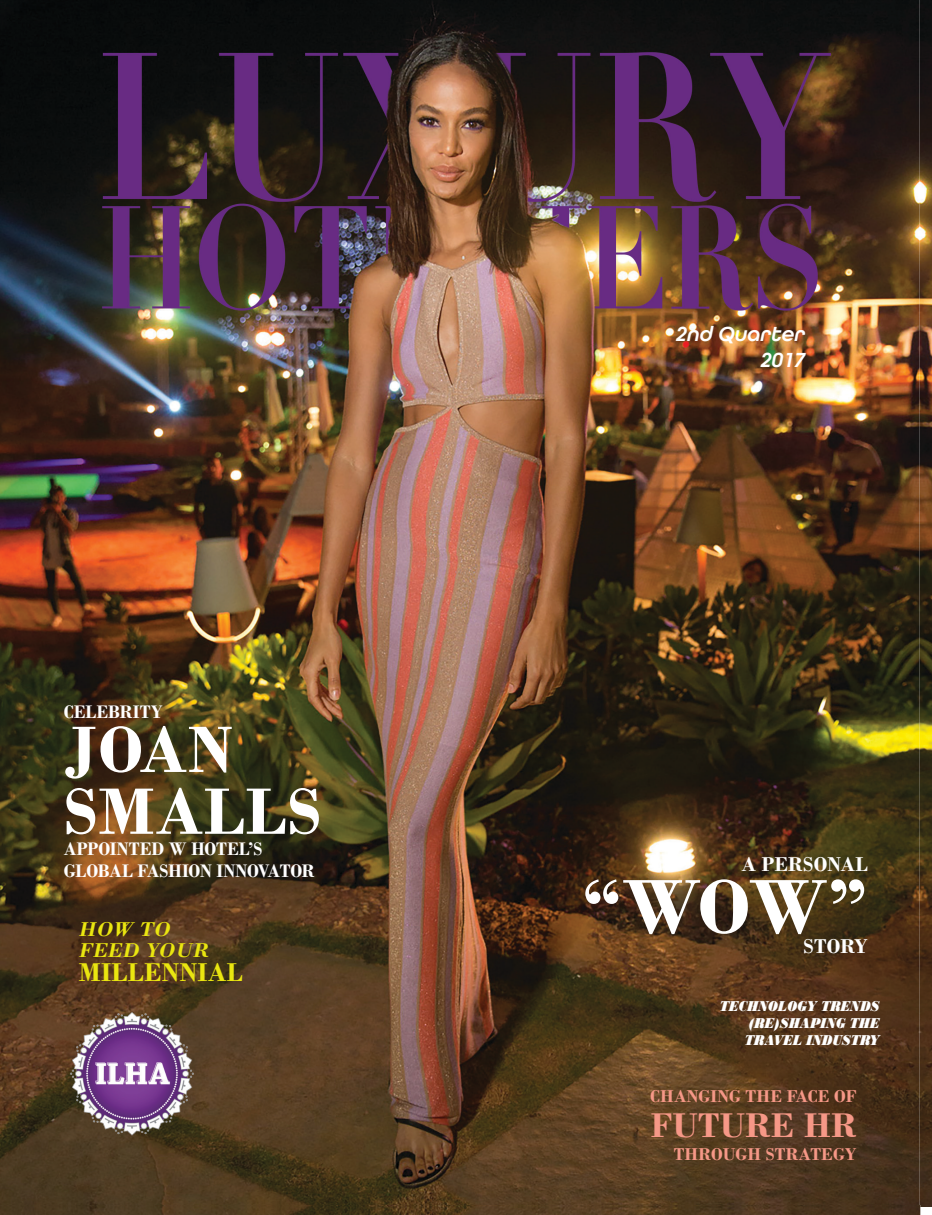
<style>
.page{position:relative;width:932px;height:1215px;background:#fff}
.page>*{position:absolute;margin:0;border:0;box-sizing:border-box;transform-origin:0 0}
.t1{font:700 81px "Bodoni";color:#fff}
.t2{font:700 69px/61.8px "Bodoni";letter-spacing:.01em;color:#fff}
.t3{font:700 36px "Bodoni";letter-spacing:.01em;color:#f69887}
.t4{font:700 27px "Bodoni";letter-spacing:.01em;color:#eae610}
.t5{font:italic 600 21.45px/25.8px "All Round Gothic";color:#fff;text-align:right}
.t6{font:700 21px "Bodoni";letter-spacing:.01em;color:#fff}
.t7{font:italic 700 21px/21px "Bodoni";letter-spacing:.01em;color:#eae610}
.t8{font:700 19.05px/21.6px "Bodoni";color:#fff;scale:.96 1}
.t9{font:700 18px "Bodoni";letter-spacing:.01em;color:#f69887}
.t10{font:italic 15px/16.8px "Bodoni MT Black";letter-spacing:.01em;color:#fff;text-align:justify;scale:.8 1}
</style>
<div class="page">
<img style="left:0;top:0;width:930px;height:1215px">
<img style="left:46px;top:1013px;width:171px;height:127px">
<img style="left:919px;top:0;width:13px;height:1206px">
<p class="t8" style="left:64px;top:701px;width:104px">CELEBRITY</p>
<h2 class="t2" style="left:64px;top:719px;width:259px">JOAN<br>SMALLS</h2>
<p class="t8" style="left:64px;top:838px;width:263px">APPOINTED W HOTEL’S<br>GLOBAL FASHION INNOVATOR</p>
<p class="t7" style="left:79px;top:919px;width:131px">HOW TO<br>FEED YOUR</p>
<h3 class="t4" style="left:79px;top:956px;width:165px">MILLENNIAL</h3>
<p class="t5" style="left:676px;top:322px;width:131px">2nd Quarter<br>2017</p>
<p class="t6" style="left:741px;top:852px;width:128px">A PERSONAL</p>
<h1 class="t1" style="left:581px;top:859px;width:288px">“WOW”</h1>
<p class="t6" style="left:803px;top:934px;width:66px">STORY</p>
<p class="t10" style="left:744px;top:998px;width:170px;text-indent:-25px">TECHNOLOGY TRENDS (RE)SHAPING THE TRAVEL INDUSTRY</p>
<p class="t9" style="left:650px;top:1086px;width:208px">CHANGING THE FACE OF</p>
<h3 class="t3" style="left:651px;top:1104px;width:207px">FUTURE HR</h3>
<p class="t9" style="left:673px;top:1143px;width:184px">THROUGH STRATEGY</p>
</div>
